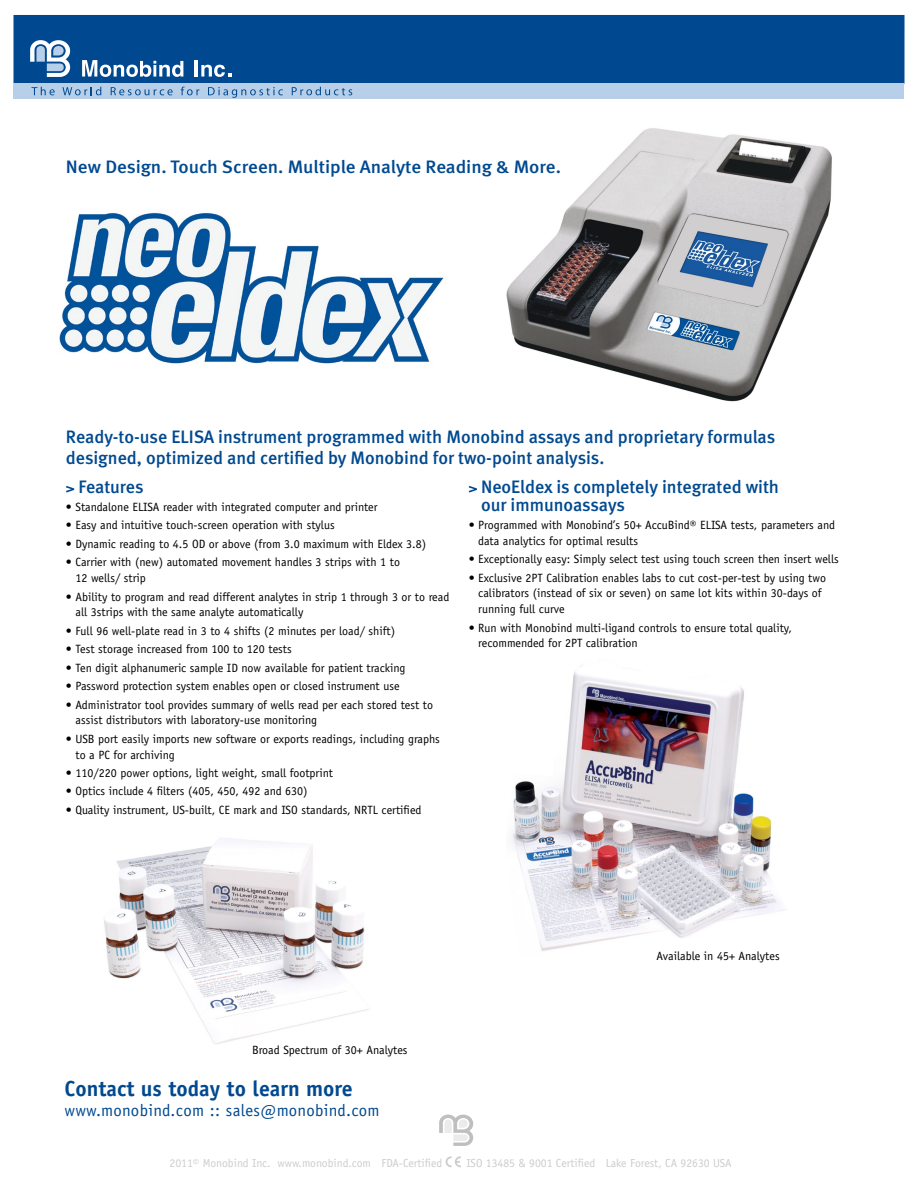
<style>
.page{position:relative;width:918px;height:1188px;background:#fff}
.page>*{position:absolute;margin:0;border:0;box-sizing:border-box;transform-origin:0 0}
.t1{font:700 21.9px "Officina Sans";color:#004990}
.t2{font:18px/18px "Meta Medium LF";color:#004990}
.t3{font:18px "Meta Medium LF";color:#004990;scale:1.06 1}
.t4{font:16.8px "Officina Sans";letter-spacing:.02em;color:#004990}
.t5{font:12px/15.8px "Officina Sans";color:#000}
.t6{font:11.7px "Officina Sans";color:#cbcdce}
</style>
<div class="page">
<img style="left:104px;top:838px;width:265px;height:206px">
<img style="left:512px;top:665px;width:272px;height:286px">
<img style="left:506px;top:128px;width:326px;height:274px">
<svg style="left:66px;top:486px;width:8px;height:7px"></svg>
<svg style="left:469px;top:486px;width:8px;height:7px"></svg>
<div style="left:13px;top:15px;width:892px;height:69px;background:#004990"></div>
<div style="left:14px;top:84px;width:890px;height:15px;background:#b8cfe9"></div>
<svg style="left:82px;top:60px;width:101px;height:17px"></svg>
<hr style="left:195px;top:60px;width:3px;height:17px;background:#fff">
<svg style="left:201px;top:65px;width:30px;height:12px"></svg>
<svg style="left:30px;top:40px;width:40px;height:37px"></svg>
<svg style="left:31px;top:87px;width:24px;height:8px"></svg>
<svg style="left:62px;top:87px;width:39px;height:8px"></svg>
<svg style="left:111px;top:87px;width:62px;height:8px"></svg>
<svg style="left:181px;top:87px;width:18px;height:8px"></svg>
<svg style="left:208px;top:87px;width:75px;height:11px"></svg>
<svg style="left:292px;top:87px;width:60px;height:8px"></svg>
<svg style="left:439px;top:1115px;width:34px;height:31px"></svg>
<svg style="left:446px;top:1156px;width:15px;height:11px"></svg>
<img style="left:59px;top:212px;width:385px;height:152px">
<h2 class="t3" style="left:66px;top:157px;width:469px">New Design. Touch Screen. Multiple Analyte Reading &amp; More.</h2>
<h2 class="t2" style="left:66px;top:426px;width:711px;line-height:21px">Ready-to-use ELISA instrument programmed with Monobind assays and proprietary formulas designed, optimized and certified by Monobind for two-point analysis.</h2>
<h2 class="t2" style="left:78px;top:478px;width:67px">Features</h2>
<p class="t5" style="left:66px;top:499px;width:313px">• Standalone ELISA reader with integrated computer and printer</p>
<p class="t5" style="left:66px;top:518px;width:270px">• Easy and intuitive touch-screen operation with stylus</p>
<p class="t5" style="left:66px;top:536px;width:362px">• Dynamic reading to 4.5 OD or above (from 3.0 maximum with Eldex 3.8)</p>
<p class="t5" style="left:76px;top:554px;width:326px;text-indent:-10px">• Carrier with (new) automated movement handles 3 strips with 1 to<br>12 wells/ strip</p>
<p class="t5" style="left:76px;top:589px;width:375px;text-indent:-10px">• Ability to program and read different analytes in strip 1 through 3 or to read all 3strips with the same analyte automatically</p>
<p class="t5" style="left:66px;top:623px;width:331px">• Full 96 well-plate read in 3 to 4 shifts (2 minutes per load/ shift)</p>
<p class="t5" style="left:66px;top:641px;width:227px">• Test storage increased from 100 to 120 tests</p>
<p class="t5" style="left:66px;top:660px;width:341px">• Ten digit alphanumeric sample ID now available for patient tracking</p>
<p class="t5" style="left:66px;top:678px;width:335px">• Password protection system enables open or closed instrument use</p>
<p class="t5" style="left:76px;top:697px;width:359px;text-indent:-10px">• Administrator tool provides summary of wells read per each stored test to assist distributors with laboratory-use monitoring</p>
<p class="t5" style="left:76px;top:731px;width:366px;text-indent:-10px">• USB port easily imports new software or exports readings, including graphs to a PC for archiving</p>
<p class="t5" style="left:66px;top:765px;width:268px">• 110/220 power options, light weight, small footprint</p>
<p class="t5" style="left:66px;top:784px;width:243px">• Optics include 4 filters (405, 450, 492 and 630)</p>
<p class="t5" style="left:66px;top:802px;width:357px">• Quality instrument, US-built, CE mark and ISO standards, NRTL certified</p>
<h2 class="t2" style="left:481px;top:478px;width:300px">NeoEldex is completely integrated with our immunoassays</h2>
<p class="t5" style="left:478px;top:517px;width:358px;text-indent:-10px">• Programmed with Monobind’s 50+ AccuBind® ELISA tests, parameters and data analytics for optimal results</p>
<p class="t5" style="left:469px;top:551px;width:372px">• Exceptionally easy: Simply select test using touch screen then insert wells</p>
<p class="t5" style="left:478px;top:570px;width:349px;text-indent:-10px">• Exclusive 2PT Calibration enables labs to cut cost-per-test by using two calibrators (instead of six or seven) on same lot kits within 30-days of running full curve</p>
<p class="t5" style="left:478px;top:620px;width:315px;text-indent:-10px">• Run with Monobind multi-ligand controls to ensure total quality, recommended for 2PT calibration</p>
<p class="t5" style="left:252px;top:1042px;width:157px">Broad Spectrum of 30+ Analytes</p>
<h1 class="t1" style="left:64px;top:1075px;width:290px">Contact us today to learn more</h1>
<h3 class="t4" style="left:64px;top:1100px;width:317px">www.monobind.com :: sales@monobind.com</h3>
<p class="t5" style="left:656px;top:948px;width:125px">Available in 45+ Analytes</p>
<p class="t6" style="left:170px;top:1156px;width:274px">2011© Monobind Inc. www.monobind.com FDA-Certified</p>
<p class="t6" style="left:467px;top:1156px;width:267px">ISO 13485 &amp; 9001 Certified Lake Forest, CA 92630 USA</p>
</div>
